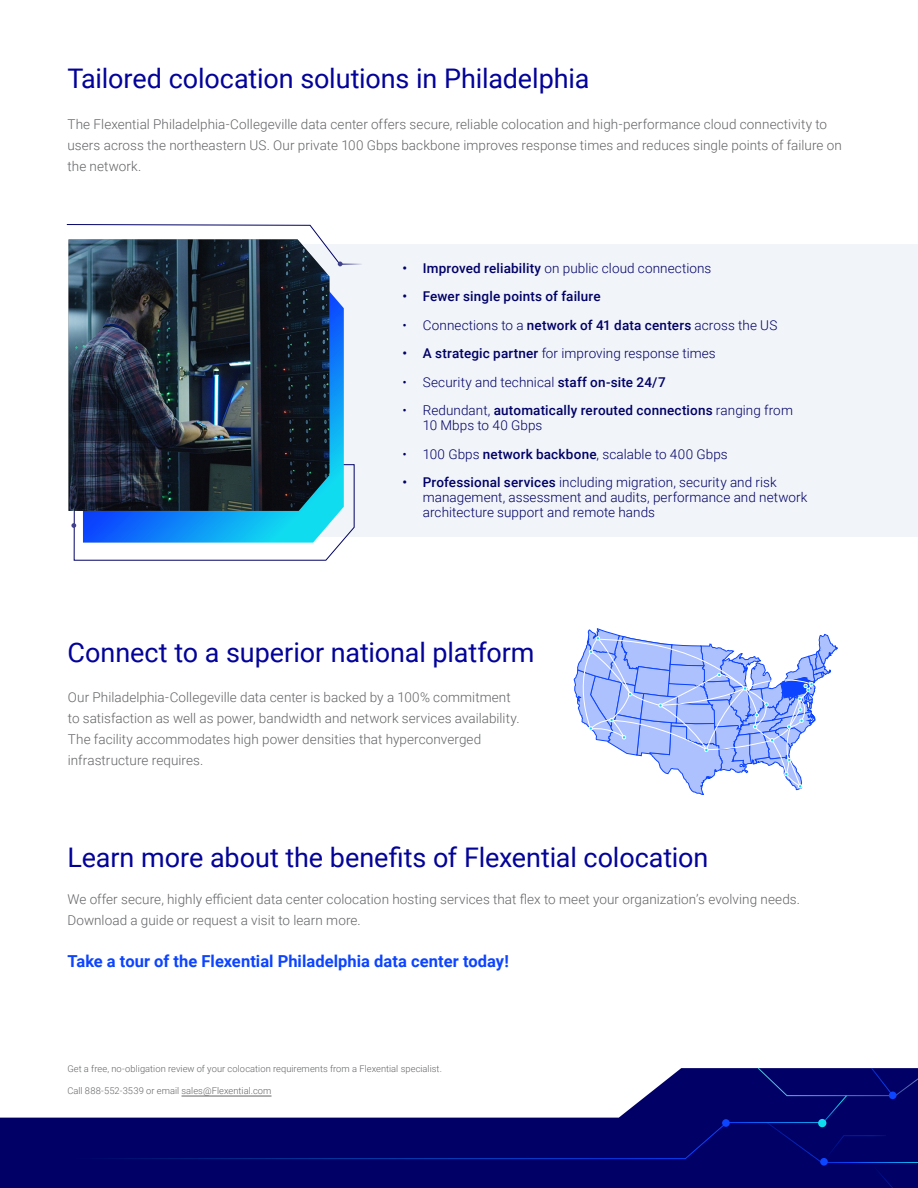
<style>
.page{position:relative;width:918px;height:1188px;background:#fff}
.page>*{position:absolute;margin:0;border:0;box-sizing:border-box;transform-origin:0 0}
.t1{font:27px "Roboto";letter-spacing:-.005em;color:#030399}
.t2{font:700 16.5px "Roboto";letter-spacing:.005em;color:#0c44ff}
.t3{font:300 13.5px/21px "Roboto";letter-spacing:.005em;color:#636466}
.t4{font:300 13.5px/15px "Roboto";letter-spacing:.005em;color:#006}
.t5{font:500 13.5px "Roboto";letter-spacing:.01em;color:#006}
.t6{font:300 9.3px "Roboto";letter-spacing:.005em;color:#636466}
.s1{font-weight:500}
</style>
<div class="page">
<svg style="left:0;top:1068px;width:757px;height:120px"></svg>
<div style="left:189px;top:244px;width:729px;height:292px;background:#f1f4f8"></div>
<svg style="left:329px;top:276px;width:15px;height:188px;background:#2d96f0"></svg>
<hr style="left:182px;top:1096px;width:90px;height:1px;background:#636466">
<svg style="left:574px;top:628px;width:264px;height:167px"></svg>
<img style="left:69px;top:266px;width:260px;height:245px">
<svg style="left:66px;top:224px;width:296px;height:42px"></svg>
<svg style="left:71px;top:464px;width:284px;height:97px"></svg>
<hr style="left:725px;top:1122px;width:97px;height:1px;background:#fff">
<svg style="left:722px;top:1119px;width:8px;height:8px"></svg>
<div style="left:757px;top:1068px;width:161px;height:120px;background:#006"></div>
<div style="left:818px;top:1119px;width:8px;height:8px;background:#10dcf0;border-radius:50%"></div>
<div style="left:889px;top:1092px;width:8px;height:7px;background:#0c44ff;border-radius:50%"></div>
<div style="left:67px;top:1121px;width:661px;height:38px;background:#006"></div>
<h1 class="t1" style="left:68px;top:59px;width:523px">Tailored colocation solutions in Philadelphia</h1>
<p class="t3" style="left:68px;top:114px;width:776px">The Flexential Philadelphia-Collegeville data center offers secure, reliable colocation and high-performance cloud connectivity to users across the northeastern US. Our private 100 Gbps backbone improves response times and reduces single points of failure on the network.</p>
<p class="t4" style="left:403px;top:260px;width:310px"><span class="s1">• Improved reliability</span> on public cloud connections</p>
<p class="t5" style="left:403px;top:287px;width:200px">• Fewer single points of failure</p>
<p class="t4" style="left:403px;top:317px;width:376px">• Connections to a <span class="s1">network of 41 data centers</span> across the US</p>
<p class="t4" style="left:403px;top:345px;width:315px"><span class="s1">• A strategic partner</span> for improving response times</p>
<p class="t4" style="left:403px;top:374px;width:265px">• Security and technical <span class="s1">staff on-site 24/7</span></p>
<p class="t4" style="left:423px;top:402px;width:372px;text-indent:-20px">• Redundant, <span class="s1">automatically rerouted connections</span> ranging from<br>10 Mbps to 40 Gbps</p>
<p class="t4" style="left:403px;top:446px;width:327px">• 100 Gbps <span class="s1">network backbone</span>, scalable to 400 Gbps</p>
<p class="t4" style="left:423px;top:474px;width:386px;text-indent:-20px"><span class="s1">• Professional services</span> including migration, security and risk management, assessment and audits, performance and network architecture support and remote hands</p>
<h1 class="t1" style="left:68px;top:634px;width:469px">Connect to a superior national platform</h1>
<p class="t3" style="left:68px;top:686px;width:453px">Our Philadelphia-Collegeville data center is backed by a 100% commitment to satisfaction as well as power, bandwidth and network services availability.<br>The facility accommodates high power densities that hyperconverged infrastructure requires.</p>
<h1 class="t1" style="left:68px;top:838px;width:643px">Learn more about the benefits of Flexential colocation</h1>
<p class="t3" style="left:68px;top:889px;width:734px">We offer secure, highly efficient data center colocation hosting services that flex to meet your organization’s evolving needs.<br>Download a guide or request a visit to learn more.</p>
<p class="t2" style="left:68px;top:949px;width:443px">Take a tour of the Flexential Philadelphia data center today!</p>
<p class="t6" style="left:67px;top:1062px;width:376px">Get a free, no-obligation review of your colocation requirements from a Flexential specialist.</p>
<p class="t6" style="left:67px;top:1084px;width:206px">Call 888-552-3539 or email sales@Flexential.com</p>
</div>
